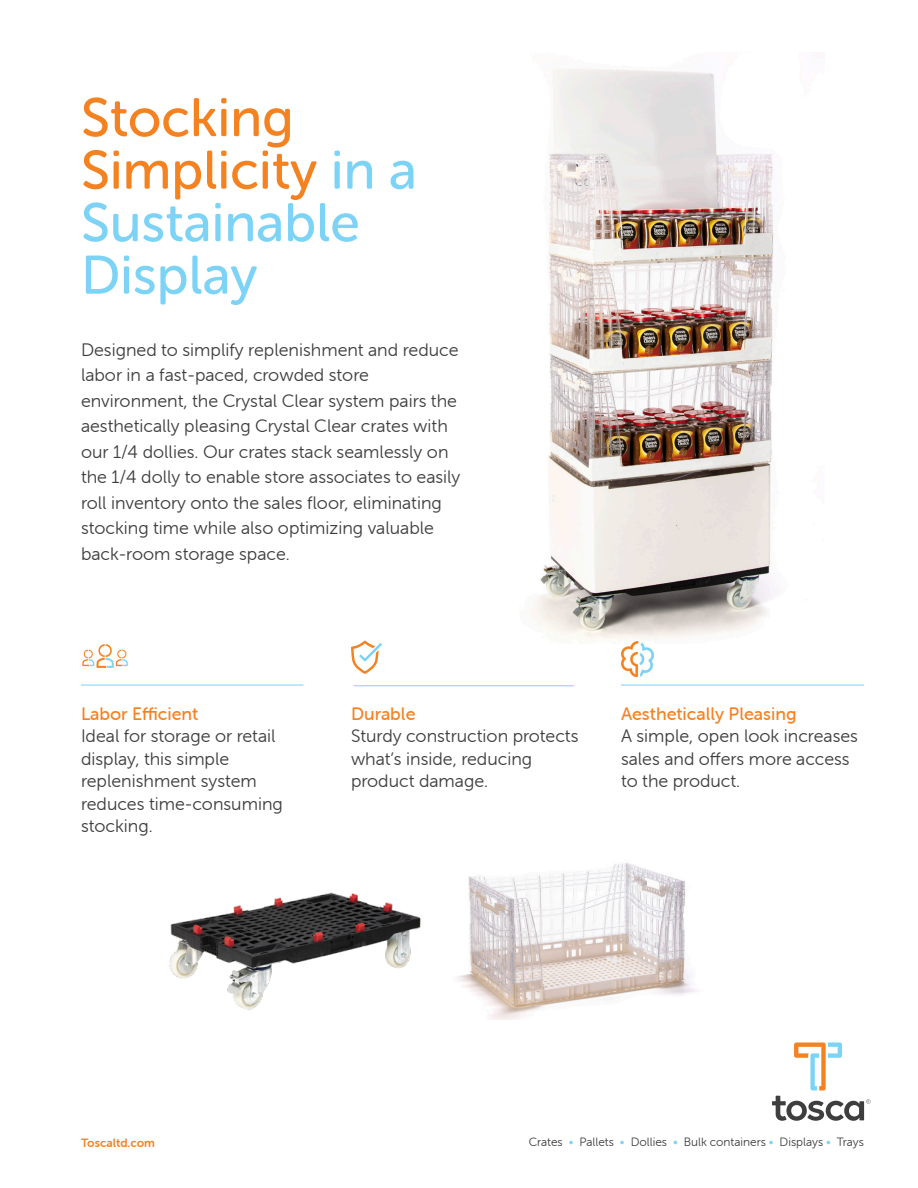
<style>
.page{position:relative;width:918px;height:1188px;background:#fff}
.page>*{position:absolute;margin:0;border:0;box-sizing:border-box;transform-origin:0 0}
.Big_headline{font:54px/52.5px "Museo Sans Rounded 500";color:#7cd3f6}
.Intro_body_copy{font:18px/25.5px "Museo Sans Rounded 300";color:#3e3e3f}
.Benefit_body_copy{font:18px/22.5px "Museo Sans Rounded 300";color:#3e3e3f}
.Benefit_header{font:18px/22.5px "Museo Sans Rounded 300";color:#3e3e3f}
.Benefit_header-2{font:18px "Museo Sans Rounded 500";color:#f58220}
.t1{font:12px "Museo Sans Rounded 300";color:#3e3e3f}
.t2{font:12px "Museo Sans Rounded 700";color:#f58220}
.s1{color:#f58220}
.s2{color:#7cd3f6}
</style>
<div class="page">
<svg style="left:794px;top:1042px;width:48px;height:48px"></svg>
<svg style="left:772px;top:1096px;width:99px;height:25px"></svg>
<svg style="left:351px;top:641px;width:31px;height:33px"></svg>
<hr style="left:621px;top:685px;width:243px;height:1px;background:#7cd3f6">
<hr style="left:81px;top:685px;width:223px;height:1px;background:#7cd3f6">
<img style="left:532px;top:68px;width:292px;height:571px">
<hr style="left:354px;top:685px;width:220px;height:1px;background:#7cd3f6">
<img style="left:457px;top:863px;width:240px;height:156px">
<img style="left:169px;top:892px;width:252px;height:118px">
<img style="left:82px;top:644px;width:46px;height:24px">
<img style="left:621px;top:641px;width:32px;height:35px">
<p class="Big_headline" style="left:81px;top:92px;width:337px"><span class="s1">Stocking<br>Simplicity</span> in a<br>Sustainable<br>Display</p>
<p class="Intro_body_copy" style="left:81px;top:337px;width:381px">Designed to simplify replenishment and reduce labor in a fast-paced, crowded store environment, the Crystal Clear system pairs the aesthetically pleasing Crystal Clear crates with our 1/4 dollies. Our crates stack seamlessly on the 1/4 dolly to enable store associates to easily roll inventory onto the sales floor, eliminating stocking time while also optimizing valuable back-room storage space.</p>
<p class="Benefit_header-2" style="left:81px;top:704px;width:119px">Labor Efficient</p>
<p class="Benefit_body_copy" style="left:81px;top:725px;width:203px">Ideal for storage or retail display, this simple replenishment system reduces time-consuming stocking.</p>
<p class="Benefit_header-2" style="left:351px;top:704px;width:66px">Durable</p>
<p class="Benefit_header" style="left:351px;top:725px;width:229px">Sturdy construction protects what’s inside, reducing product damage.</p>
<p class="Benefit_header-2" style="left:621px;top:704px;width:177px">Aesthetically Pleasing</p>
<p class="Benefit_body_copy" style="left:621px;top:725px;width:239px">A simple, open look increases sales and offers more access to the product.</p>
<p class="t2" style="left:81px;top:1137px;width:76px">Toscaltd.com</p>
<p class="t1" style="left:529px;top:1135px;width:337px">Crates <span class="s2">•</span> Pallets <span class="s2">•</span> Dollies <span class="s2">•</span> Bulk containers <span class="s2">•</span> Displays <span class="s2">•</span> Trays</p>
</div>
